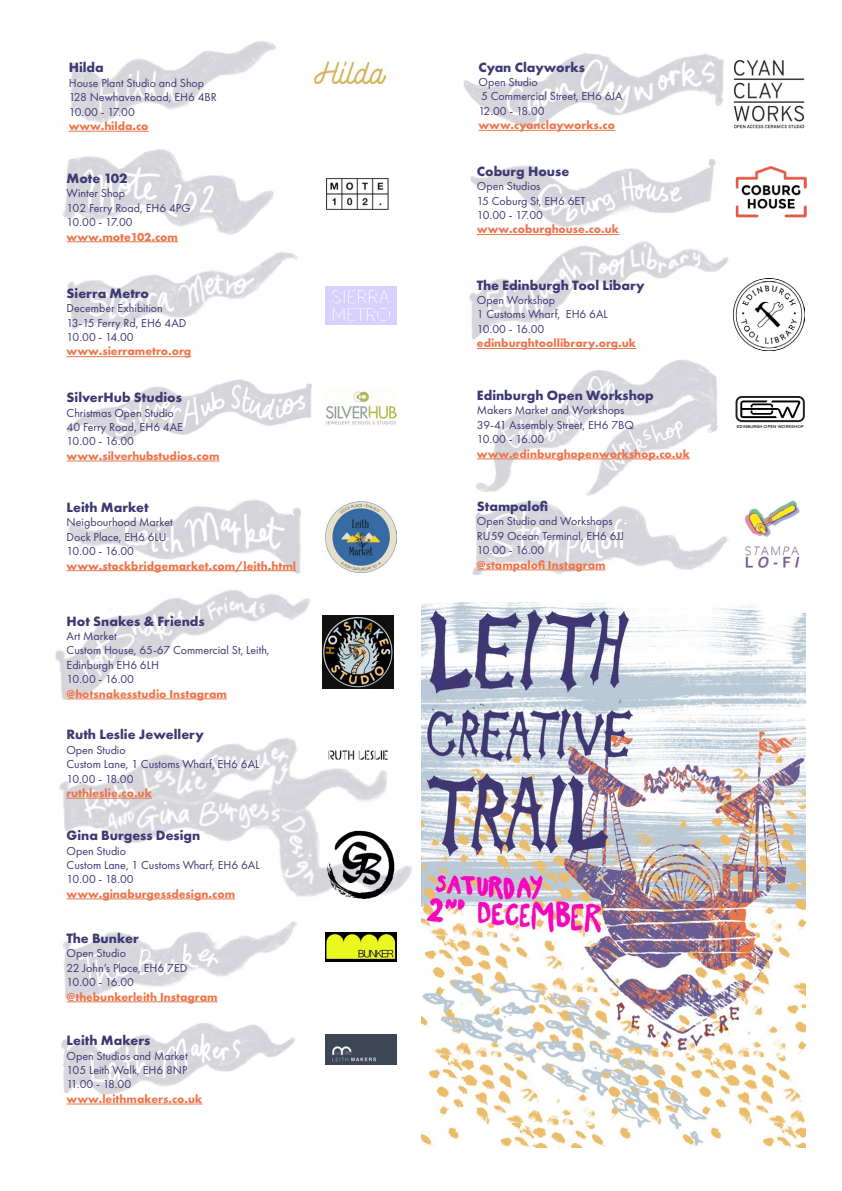
<style>
.page{position:relative;width:842px;height:1191px;background:#fff}
.page>*{position:absolute;margin:0;border:0;box-sizing:border-box;transform-origin:0 0}
.t1{font:700 14px "Futura PT";color:#3e3873}
.t2{font:12px/14.4px "Futura PT";color:#3e3873}
.t3{font:700 12px "Futura PT";color:#ed764d}
.t4{font:700 4.2px "Moon";color:#231f20;scale:1.11 1}
</style>
<div class="page">
<img style="left:463px;top:53px;width:261px;height:75px">
<img style="left:68px;top:41px;width:208px;height:90px">
<img style="left:55px;top:590px;width:256px;height:110px">
<img style="left:62px;top:149px;width:212px;height:86px">
<img style="left:59px;top:738px;width:353px;height:162px">
<img style="left:67px;top:252px;width:231px;height:78px">
<img style="left:67px;top:379px;width:245px;height:62px">
<img style="left:63px;top:921px;width:235px;height:82px">
<img style="left:61px;top:1023px;width:234px;height:72px">
<img style="left:66px;top:499px;width:235px;height:75px">
<img style="left:470px;top:159px;width:246px;height:69px">
<img style="left:469px;top:234px;width:260px;height:115px">
<img style="left:472px;top:500px;width:256px;height:74px">
<img style="left:476px;top:359px;width:242px;height:137px">
<img style="left:421px;top:603px;width:385px;height:544px">
<hr style="left:67px;top:698px;width:160px;height:1px;background:#ed764d">
<hr style="left:69px;top:131px;width:80px;height:1px;background:#ed764d">
<hr style="left:478px;top:130px;width:137px;height:1px;background:#ed764d">
<hr style="left:66px;top:798px;width:86px;height:1px;background:#ed764d">
<hr style="left:67px;top:241px;width:111px;height:1px;background:#ed764d">
<hr style="left:477px;top:234px;width:142px;height:1px;background:#ed764d">
<hr style="left:67px;top:898px;width:168px;height:1px;background:#ed764d">
<hr style="left:67px;top:356px;width:124px;height:1px;background:#ed764d">
<hr style="left:477px;top:348px;width:159px;height:1px;background:#ed764d">
<hr style="left:67px;top:1001px;width:151px;height:1px;background:#ed764d">
<hr style="left:67px;top:1103px;width:135px;height:1px;background:#ed764d">
<hr style="left:67px;top:461px;width:152px;height:1px;background:#ed764d">
<hr style="left:477px;top:458px;width:213px;height:1px;background:#ed764d">
<hr style="left:67px;top:570px;width:229px;height:1px;background:#ed764d">
<hr style="left:477px;top:569px;width:128px;height:1px;background:#ed764d">
<img style="left:322px;top:615px;width:72px;height:73px">
<img style="left:314px;top:62px;width:71px;height:21px">
<img style="left:733px;top:60px;width:71px;height:68px">
<img style="left:322px;top:738px;width:72px;height:42px">
<img style="left:326px;top:178px;width:63px;height:32px">
<img style="left:735px;top:166px;width:72px;height:51px">
<img style="left:325px;top:829px;width:71px;height:71px">
<img style="left:325px;top:287px;width:71px;height:37px">
<img style="left:733px;top:279px;width:71px;height:71px">
<img style="left:325px;top:932px;width:71px;height:30px">
<img style="left:325px;top:1034px;width:71px;height:30px">
<img style="left:325px;top:390px;width:71px;height:36px">
<div style="left:735px;top:396px;width:70px;height:26px;border:2px solid #231f20;border-radius:5px"></div>
<svg style="left:740px;top:400px;width:61px;height:18px"></svg>
<img style="left:325px;top:501px;width:71px;height:71px">
<img style="left:745px;top:500px;width:55px;height:68px">
<p class="t1" style="left:69px;top:59px;width:37px">Hilda</p>
<p class="t2" style="left:69px;top:76px;width:150px">House Plant Studio and Shop<br>128 Newhaven Road, EH6 4BR<br>10.00 - 17.00</p>
<p class="t3" style="left:69px;top:118px;width:81px">www.hilda.co</p>
<p class="t1" style="left:67px;top:169px;width:63px">Mote 102</p>
<p class="t2" style="left:67px;top:186px;width:125px">Winter Shop<br>102 Ferry Road, EH6 4PG<br>10.00 - 17.00</p>
<p class="t3" style="left:67px;top:229px;width:113px">www.mote102.com</p>
<p class="t1" style="left:67px;top:284px;width:84px">Sierra Metro</p>
<p class="t2" style="left:67px;top:301px;width:121px">December Exhibition<br>13-15 Ferry Rd, EH6 4AD<br>10.00 - 14.00</p>
<p class="t3" style="left:67px;top:344px;width:126px">www.sierrametro.org</p>
<p class="t1" style="left:67px;top:388px;width:117px">SilverHub Studios</p>
<p class="t2" style="left:67px;top:405px;width:118px">Christmas Open Studio<br>40 Ferry Road, EH6 4AE<br>10.00 - 16.00</p>
<p class="t3" style="left:67px;top:448px;width:154px">www.silverhubstudios.com</p>
<p class="t1" style="left:67px;top:498px;width:84px">Leith Market</p>
<p class="t2" style="left:67px;top:515px;width:108px">Neigbourhood Market<br>Dock Place, EH6 6LU<br>10.00 - 16.00</p>
<p class="t3" style="left:67px;top:558px;width:231px">www.stockbridgemarket.com/leith.html</p>
<p class="t1" style="left:67px;top:612px;width:140px">Hot Snakes &amp; Friends</p>
<p class="t2" style="left:67px;top:629px;width:205px">Art Market<br>Custom House, 65-67 Commercial St, Leith,<br>Edinburgh EH6 6LH<br>10.00 - 16.00</p>
<p class="t3" style="left:67px;top:686px;width:162px">@hotsnakesstudio Instagram</p>
<p class="t1" style="left:66px;top:725px;width:139px">Ruth Leslie Jewellery</p>
<p class="t2" style="left:66px;top:742px;width:195px">Open Studio<br>Custom Lane, 1 Customs Wharf, EH6 6AL<br>10.00 - 18.00</p>
<p class="t3" style="left:66px;top:785px;width:87px">ruthleslie.co.uk</p>
<p class="t1" style="left:67px;top:826px;width:135px">Gina Burgess Design</p>
<p class="t2" style="left:67px;top:843px;width:195px">Open Studio<br>Custom Lane, 1 Customs Wharf, EH6 6AL<br>10.00 - 18.00</p>
<p class="t3" style="left:67px;top:886px;width:170px">www.ginaburgessdesign.com</p>
<p class="t1" style="left:67px;top:929px;width:74px">The Bunker</p>
<p class="t2" style="left:67px;top:946px;width:122px">Open Studio<br>22 John’s Place, EH6 7ED<br>10.00 - 16.00</p>
<p class="t3" style="left:67px;top:989px;width:153px">@thebunkerleith Instagram</p>
<p class="t1" style="left:67px;top:1031px;width:85px">Leith Makers</p>
<p class="t2" style="left:67px;top:1048px;width:122px;text-align:justify">Open Studios and Market 105 Leith Walk, EH6 8NP 11.00 - 18.00</p>
<p class="t3" style="left:67px;top:1091px;width:137px">www.leithmakers.co.uk</p>
<p class="t1" style="left:478px;top:58px;width:108px">Cyan Clayworks</p>
<p class="t2" style="left:478px;top:75px;width:146px">Open Studio<br>5 Commercial Street, EH6 6JA<br>12.00 - 18.00</p>
<p class="t3" style="left:478px;top:117px;width:138px">www.cyanclayworks.co</p>
<p class="t1" style="left:477px;top:162px;width:94px">Coburg House</p>
<p class="t2" style="left:477px;top:179px;width:110px">Open Studios<br>15 Coburg St, EH6 6ET<br>10.00 - 17.00</p>
<p class="t3" style="left:477px;top:222px;width:144px">www.coburghouse.co.uk</p>
<p class="t1" style="left:477px;top:276px;width:169px">The Edinburgh Tool Libary</p>
<p class="t2" style="left:477px;top:293px;width:132px">Open Workshop<br>1 Customs Wharf, EH6 6AL<br>10.00 - 16.00</p>
<p class="t3" style="left:477px;top:335px;width:161px">edinburghtoollibrary.org.uk</p>
<p class="t1" style="left:477px;top:386px;width:179px">Edinburgh Open Workshop</p>
<p class="t2" style="left:477px;top:403px;width:159px">Makers Market and Workshops<br>39-41 Assembly Street, EH6 7BQ<br>10.00 - 16.00</p>
<p class="t3" style="left:477px;top:446px;width:214px">www.edinburghopenworkshop.co.uk</p>
<p class="t1" style="left:477px;top:497px;width:73px">Stampalofi</p>
<p class="t2" style="left:477px;top:514px;width:149px">Open Studio and Workshops<br>RU59 Ocean Terminal, EH6 6JJ<br>10.00 - 16.00</p>
<p class="t3" style="left:477px;top:557px;width:130px">@stampalofi Instagram</p>
<p class="t4" style="left:737px;top:424px;width:62px">EDINBURGH OPEN WORKSHOP</p>
</div>
